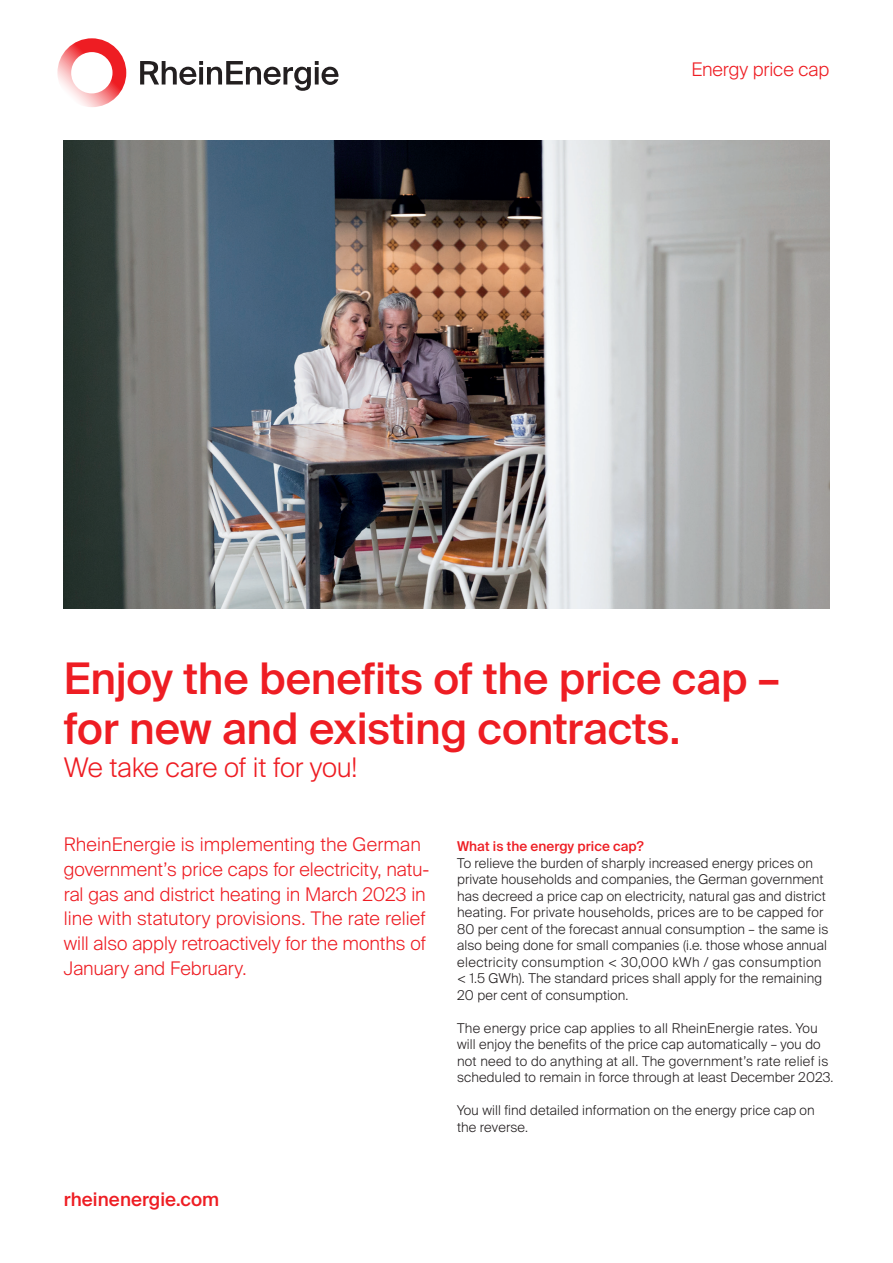
<style>
.page{position:relative;width:893px;height:1263px;background:#fff}
.page>*{position:absolute;margin:0;border:0;box-sizing:border-box;transform-origin:0 0}
.t1{font:500 43.5px/49.5px "Suisse Intl";letter-spacing:-.005em;color:#ee1d23}
.t2{font:300 27px "Suisse Intl";letter-spacing:-.01em;color:#ee1d23}
.t3{font:300 18.75px/24.8px "Suisse Intl";color:#ee1d23}
.t4{font:500 18.75px "Suisse Intl";letter-spacing:.005em;color:#ee1d23}
.t5{font:300 13.5px/16.5px "Suisse Intl";letter-spacing:.01em;color:#231f20}
.t6{font:500 13.5px "Suisse Intl";letter-spacing:.005em;color:#ee1d23}
</style>
<div class="page">
<svg style="left:140px;top:61px;width:198px;height:30px"></svg>
<svg style="left:57px;top:38px;width:69px;height:69px"></svg>
<img style="left:64px;top:140px;width:765px;height:468px">
<h3 class="t3" style="left:691px;top:57px;width:139px">Energy price cap</h3>
<h1 class="t1" style="left:64px;top:655px;width:718px">Enjoy the benefits of the price cap – for new and existing contracts.</h1>
<h2 class="t2" style="left:64px;top:752px;width:295px">We take care of it for you!</h2>
<p class="t3" style="left:64px;top:832px;width:367px">RheinEnergie is implementing the German government’s price caps for electricity, natu&shy;ral gas and district heating in March 2023 in line with statutory provisions. The rate relief will also apply retroactively for the months of January and February.</p>
<h3 class="t4" style="left:64px;top:1188px;width:157px">rheinenergie.com</h3>
<p class="t6" style="left:457px;top:838px;width:188px">What is the energy price cap?</p>
<p class="t5" style="left:457px;top:855px;width:373px">To relieve the burden of sharply increased energy prices on private households and companies, the German government has decreed a price cap on electricity, natural gas and district heating. For private households, prices are to be capped for 80 per cent of the forecast annual consumption – the same is also being done for small companies (i.e. those whose annual electricity consumption &lt; 30,000 kWh / gas consumption &lt; 1.5 GWh). The standard prices shall apply for the remaining 20 per cent of consumption.</p>
<p class="t5" style="left:457px;top:1020px;width:378px">The energy price cap applies to all RheinEnergie rates. You will enjoy the benefits of the price cap automatically – you do not need to do anything at all. The government’s rate relief is scheduled to remain in force through at least December 2023.</p>
<p class="t5" style="left:457px;top:1102px;width:359px">You will find detailed information on the energy price cap on the reverse.</p>
</div>
